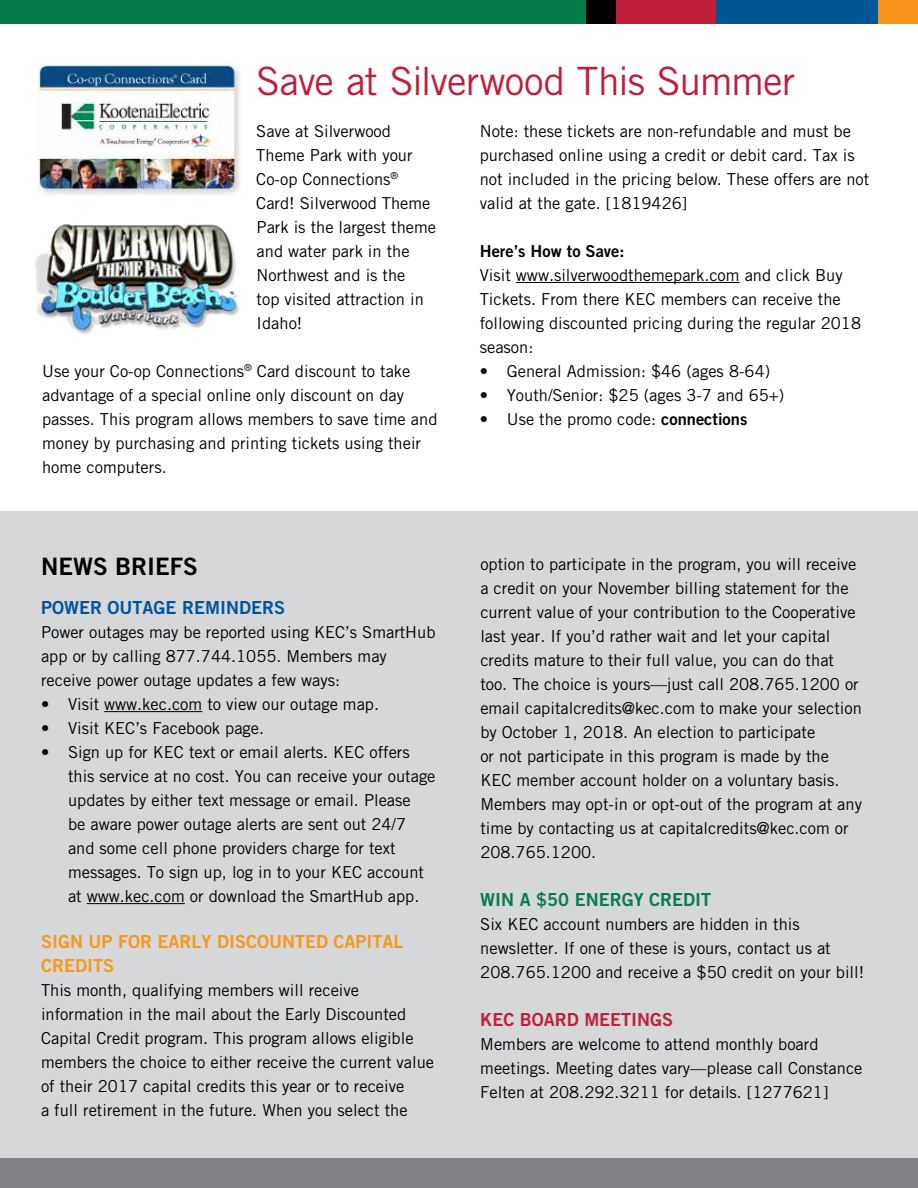
<style>
.page{position:relative;width:918px;height:1188px;background:#fff}
.page>*{position:absolute;margin:0;border:0;box-sizing:border-box;transform-origin:0 0}
.t1{font:39px "Trade Gothic LT Std";letter-spacing:-.025em;color:#c01f3b}
.t2{font:24px "Trade Gothic LT Std Bd 2";color:#000}
.t3{font:18px/24px "Trade Gothic LT Std Bd 2";color:#f8971d}
.t4{font:18px "Trade Gothic LT Std Bd 2";color:#00549e}
.t5{font:18px "Trade Gothic LT Std Bd 2";color:#057d4a}
.t6{font:18px "Trade Gothic LT Std Bd 2";color:#c01f3b}
.t7{font:16.5px/24px "Trade Gothic LT Std";color:#000}
.t8{font:16.5px "Trade Gothic LT Std Bd 2";color:#000}
.s1{font-family:"Trade Gothic LT Std Bd 2"}
</style>
<div class="page">
<div style="left:0;top:512px;width:918px;height:676px;background:#d5d7d8"></div>
<div style="left:0;top:0;width:918px;height:24px;background:#057d4a"></div>
<div style="left:613px;top:0;width:103px;height:24px;background:#c01f3b"></div>
<div style="left:875px;top:0;width:43px;height:24px;background:#f7941e"></div>
<div style="left:716px;top:0;width:162px;height:24px;background:#005596"></div>
<div style="left:586px;top:0;width:30px;height:24px;background:#000"></div>
<div style="left:0;top:1159px;width:918px;height:29px;background:#808285"></div>
<hr style="left:104px;top:711px;width:98px;height:1px;background:#000">
<hr style="left:87px;top:903px;width:98px;height:1px;background:#000">
<img style="left:35px;top:224px;width:204px;height:110px">
<img style="left:38px;top:63px;width:202px;height:133px">
<hr style="left:516px;top:282px;width:224px;height:1px;background:#000">
<h1 class="t1" style="left:256px;top:57px;width:540px">Save at Silverwood This Summer</h1>
<p class="t7" style="left:256px;top:119px;width:181px">Save at Silverwood<br>Theme Park with your<br>Co-op Connections<sup>®<br></sup>Card! Silverwood Theme<br>Park is the largest theme and water park in the<br>Northwest and is the<br>top visited attraction in<br>Idaho!</p>
<p class="t7" style="left:42px;top:359px;width:397px">Use your Co-op Connections<sup>®</sup> Card discount to take advantage of a special online only discount on day passes. This program allows members to save time and money by purchasing and printing tickets using their home computers.</p>
<p class="t7" style="left:480px;top:119px;width:391px">Note: these tickets are non-refundable and must be purchased online using a credit or debit card. Tax is not included in the pricing below. These offers are not valid at the gate. [1819426]</p>
<p class="t8" style="left:480px;top:241px;width:146px">Here’s How to Save:</p>
<p class="t7" style="left:480px;top:263px;width:383px">Visit www.silverwoodthemepark.com and click Buy Tickets. From there KEC members can receive the following discounted pricing during the regular 2018 season:</p>
<p class="t7" style="left:480px;top:359px;width:292px">• General Admission: $46 (ages 8-64)</p>
<p class="t7" style="left:480px;top:383px;width:306px">• Youth/Senior: $25 (ages 3-7 and 65+)</p>
<p class="t7" style="left:480px;top:407px;width:269px">• Use the promo code: <span class="s1">connections</span></p>
<h2 class="t2" style="left:41px;top:552px;width:158px">NEWS BRIEFS</h2>
<p class="t4" style="left:41px;top:596px;width:245px">POWER OUTAGE REMINDERS</p>
<p class="t7" style="left:41px;top:620px;width:396px">Power outages may be reported using KEC’s SmartHub app or by calling 877.744.1055. Members may receive power outage updates a few ways:</p>
<p class="t7" style="left:41px;top:692px;width:340px">• Visit www.kec.com to view our outage map.</p>
<p class="t7" style="left:41px;top:716px;width:225px">• Visit KEC’s Facebook page.</p>
<p class="t7" style="left:68px;top:740px;width:369px;text-indent:-27px">• Sign up for KEC text or email alerts. KEC offers this service at no cost. You can receive your outage updates by either text message or email. Please<br>be aware power outage alerts are sent out 24/7 and some cell phone providers charge for text messages. To sign up, log in to your KEC account at www.kec.com or download the SmartHub app.</p>
<p class="t3" style="left:41px;top:929px;width:364px">SIGN UP FOR EARLY DISCOUNTED CAPITAL<br>CREDITS</p>
<p class="t7" style="left:41px;top:977px;width:395px">This month, qualifying members will receive information in the mail about the Early Discounted Capital Credit program. This program allows eligible members the choice to either receive the current value of their 2017 capital credits this year or to receive<br>a full retirement in the future. When you select the</p>
<p class="t7" style="left:480px;top:552px;width:383px">option to participate in the program, you will receive a credit on your November billing statement for the current value of your contribution to the Cooperative last year. If you’d rather wait and let your capital credits mature to their full value, you can do that too. The choice is yours—just call 208.765.1200 or email capitalcredits@kec.com to make your selection by October 1, 2018. An election to participate<br>or not participate in this program is made by the KEC member account holder on a voluntary basis.<br>Members may opt-in or opt-out of the program at any time by contacting us at capitalcredits@kec.com or 208.765.1200.</p>
<p class="t5" style="left:480px;top:888px;width:232px">WIN A $50 ENERGY CREDIT</p>
<p class="t7" style="left:480px;top:911px;width:385px">Six KEC account numbers are hidden in this newsletter. If one of these is yours, contact us at<br>208.765.1200 and receive a $50 credit on your bill!</p>
<p class="t6" style="left:480px;top:1008px;width:194px">KEC BOARD MEETINGS</p>
<p class="t7" style="left:480px;top:1031px;width:384px">Members are welcome to attend monthly board meetings. Meeting dates vary—please call Constance<br>Felten at 208.292.3211 for details. [1277621]</p>
</div>
